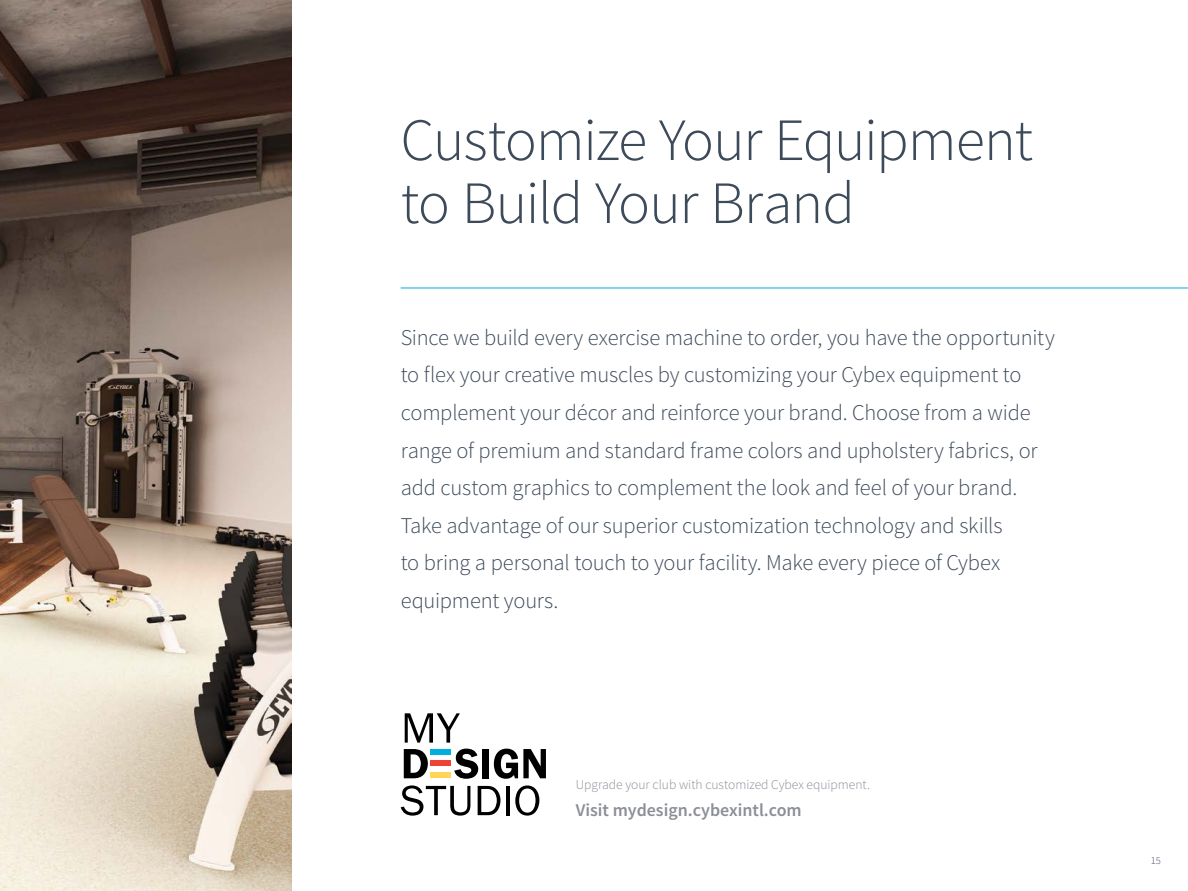
<style>
.page{position:relative;width:1188px;height:891px;background:#fff}
.page>*{position:absolute;margin:0;border:0;box-sizing:border-box;transform-origin:0 0}
.t1{font:300 60px/63px "Source Sans Pro";letter-spacing:-.02em;color:#3d4a5a}
.t2{font:300 22.5px/37.5px "Source Sans Pro";letter-spacing:-.01em;color:#3d4a5a}
.t3{font:600 18px "Source Sans Pro";color:#8b8d98}
.t4{font:300 13.5px "Source Sans Pro";color:#8b8d98}
.t5{font:300 10.5px "Source Sans Pro";color:#3d4a5a}
</style>
<div class="page">
<img style="left:0;top:0;width:292px;height:891px">
<svg style="left:404px;top:749px;width:24px;height:29px"></svg>
<svg style="left:454px;top:749px;width:24px;height:30px"></svg>
<div style="left:483px;top:749px;width:6px;height:29px;background:#000"></div>
<svg style="left:494px;top:749px;width:52px;height:30px"></svg>
<div style="left:431px;top:749px;width:20px;height:6px;background:#00afdb"></div>
<div style="left:431px;top:760px;width:20px;height:6px;background:#ef4135"></div>
<div style="left:431px;top:772px;width:20px;height:6px;background:#ffd457"></div>
<svg style="left:401px;top:785px;width:69px;height:31px"></svg>
<svg style="left:478px;top:786px;width:22px;height:29px"></svg>
<hr style="left:506px;top:786px;width:4px;height:29px;background:#000">
<svg style="left:515px;top:785px;width:24px;height:31px"></svg>
<svg style="left:405px;top:713px;width:55px;height:30px"></svg>
<hr style="left:401px;top:288px;width:787px;height:1px;background:#00afdb">
<h1 class="t1" style="left:401px;top:109px;width:634px">Customize Your Equipment to Build Your Brand</h1>
<p class="t2" style="left:401px;top:319px;width:656px">Since we build every exercise machine to order, you have the opportunity to flex your creative muscles by customizing your Cybex equipment to complement your décor and reinforce your brand. Choose from a wide range of premium and standard frame colors and upholstery fabrics, or add custom graphics to complement the look and feel of your brand.<br>Take advantage of our superior customization technology and skills<br>to bring a personal touch to your facility. Make every piece of Cybex equipment yours.</p>
<p class="t4" style="left:576px;top:776px;width:296px">Upgrade your club with customized Cybex equipment.</p>
<p class="t3" style="left:576px;top:798px;width:227px">Visit mydesign.cybexintl.com</p>
<p class="t5" style="left:1151px;top:854px;width:12px">15</p>
</div>
